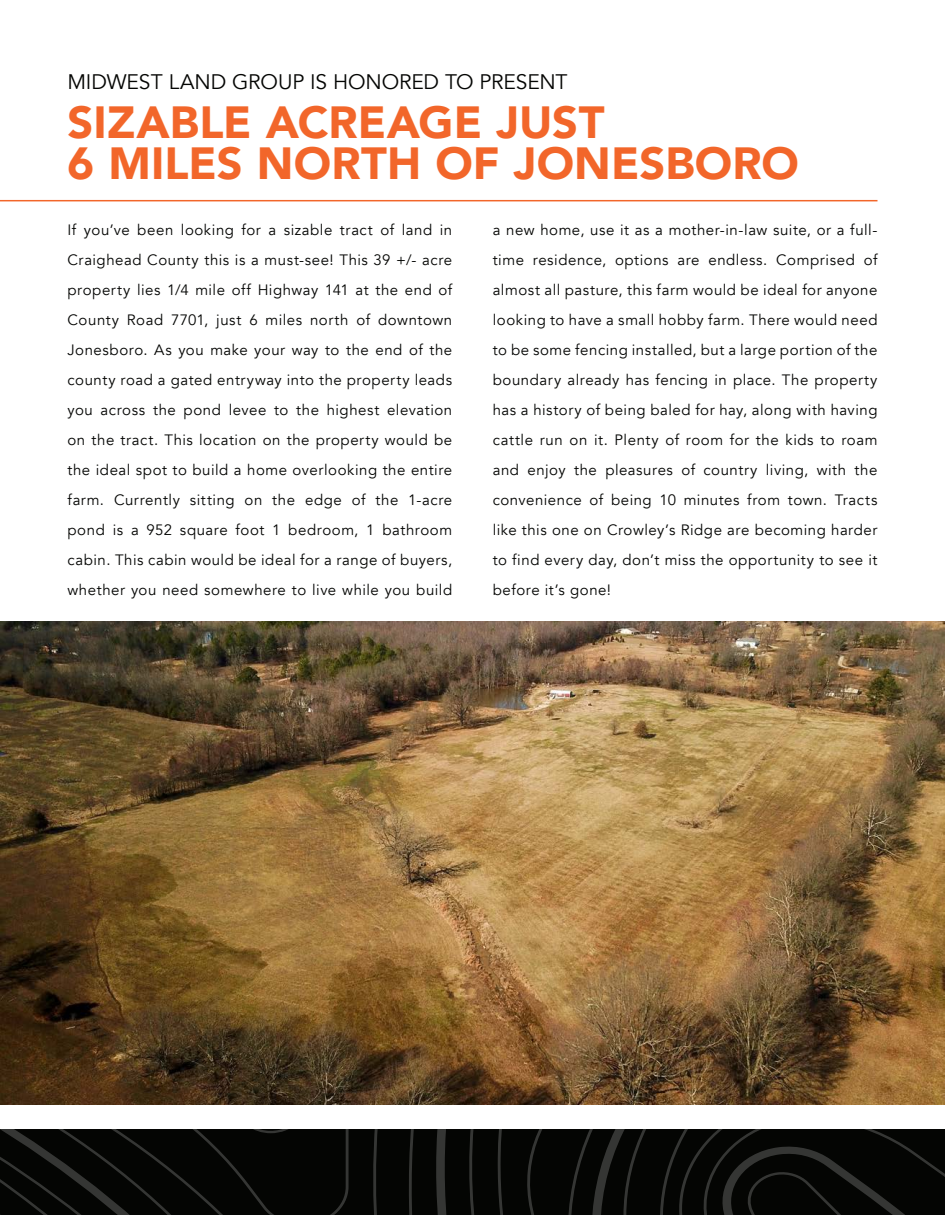
<style>
.page{position:relative;width:945px;height:1215px;background:#fff}
.page>*{position:absolute;margin:0;border:0;box-sizing:border-box;transform-origin:0 0}
.t1{font:900 45px "Avenir";letter-spacing:.005em;color:#f2662a}
.t2{font:21px "Avenir";letter-spacing:-.005em;color:#040503}
.t3{font:15px/30px "Avenir";letter-spacing:.035em;color:#040503;text-align:justify}
</style>
<div class="page">
<hr style="left:0;top:200px;width:878px;height:1px;background:#f2662a">
<svg style="left:0;top:1130px;width:945px;height:85px;background:#090a08"></svg>
<img style="left:0;top:622px;width:945px;height:482px">
<p class="t2" style="left:68px;top:69px;width:502px">MIDWEST LAND GROUP IS HONORED TO PRESENT</p>
<p class="t1" style="left:68px;top:84px;width:539px">SIZABLE ACREAGE JUST</p>
<p class="t1" style="left:68px;top:125px;width:733px">6 MILES NORTH OF JONESBORO</p>
<p class="t3" style="left:68px;top:216px;width:386px">If you’ve been looking for a sizable tract of land in Craighead County this is a must-see! This 39 +/- acre property lies 1/4 mile off Highway 141 at the end of County Road 7701, just 6 miles north of downtown Jonesboro. As you make your way to the end of the county road a gated entryway into the property leads you across the pond levee to the highest elevation on the tract. This location on the property would be the ideal spot to build a home overlooking the entire farm. Currently sitting on the edge of the 1-acre pond is a 952 square foot 1 bedroom, 1 bathroom cabin. This cabin would be ideal for a range of buyers, whether you need somewhere to live while you build</p>
<p class="t3" style="left:493px;top:216px;width:386px">a new home, use it as a mother-in-law suite, or a full&shy;time residence, options are endless. Comprised of almost all pasture, this farm would be ideal for anyone looking to have a small hobby farm. There would need to be some fencing installed, but a large portion of the boundary already has fencing in place. The property has a history of being baled for hay, along with having cattle run on it. Plenty of room for the kids to roam and enjoy the pleasures of country living, with the convenience of being 10 minutes from town. Tracts like this one on Crowley’s Ridge are becoming harder to find every day, don’t miss the opportunity to see it before it’s gone!</p>
</div>
